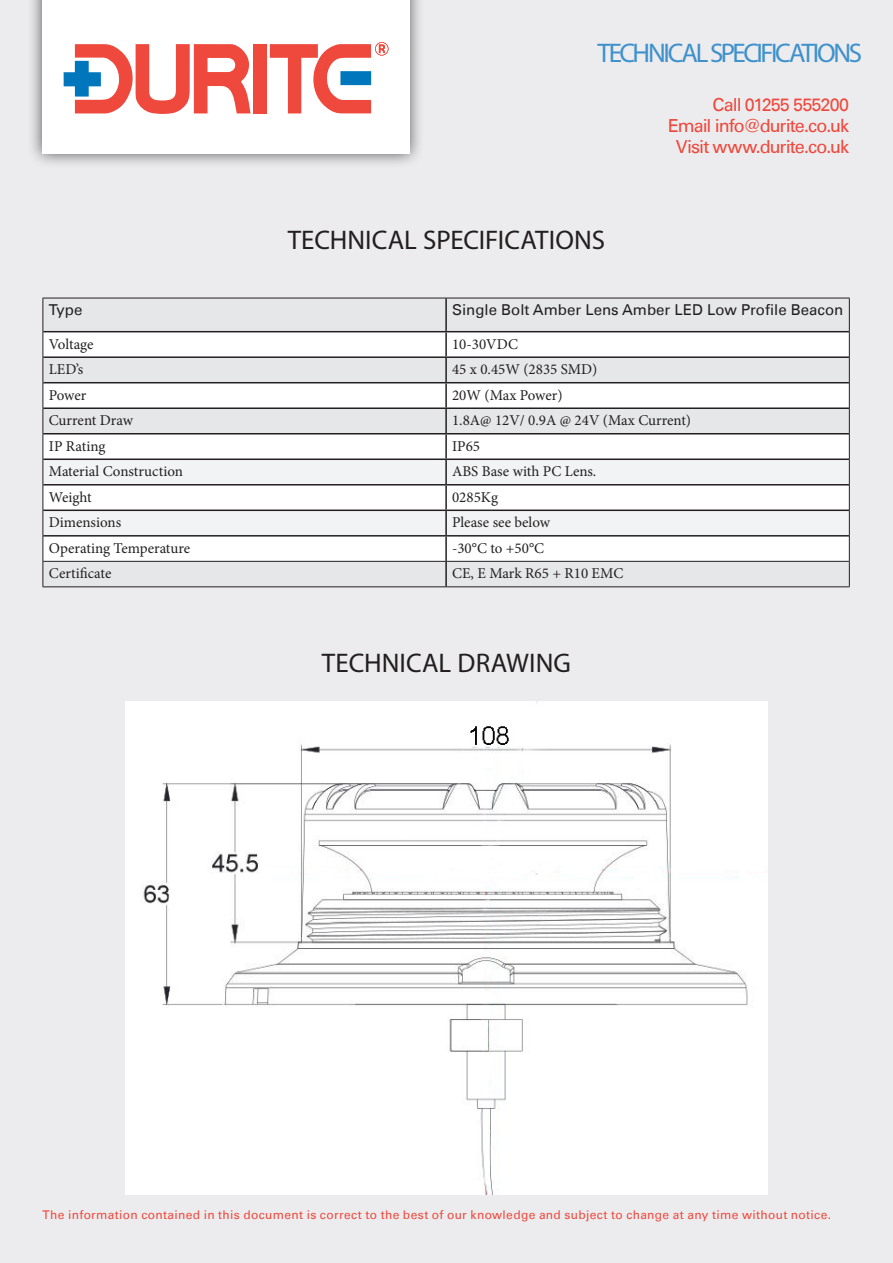
<style>
.page{position:relative;width:893px;height:1263px;background:#ececee}
.page>*{position:absolute;margin:0;border:0;box-sizing:border-box;transform-origin:0 0}
.t1{font:27px "Myriad Pro";color:#231f20}
.t2{font:27px "Myriad Pro";letter-spacing:-.085em;color:#3e91cc}
.t3{font:18px "Univers Com 55 Roman";letter-spacing:-.05em;color:#ef483c}
.t4{font:15px "Minion Pro";color:#231f20}
.t5{font:15px "Univers Com 55 Roman";color:#231f20}
.t6{font:12px "Univers Com 55 Roman";letter-spacing:.03em;color:#ef483c}
</style>
<div class="page">
<div style="left:27px;top:0;width:398px;height:169px;background:#231f20;opacity:.75"></div>
<div style="left:42px;top:0;width:367px;height:154px;background:#fff"></div>
<div style="left:253px;top:44px;width:13px;height:69px;background:#ef483c"></div>
<svg style="left:270px;top:42px;width:118px;height:71px"></svg>
<svg style="left:64px;top:44px;width:187px;height:70px"></svg>
<hr style="left:445px;top:298px;width:2px;height:33px;background:#231f20">
<hr style="left:43px;top:331px;width:403px;height:1px;background:#231f20">
<hr style="left:446px;top:331px;width:403px;height:1px;background:#231f20">
<hr style="left:43px;top:298px;width:403px;height:1px;background:#231f20">
<hr style="left:43px;top:298px;width:1px;height:34px;background:#231f20">
<hr style="left:446px;top:298px;width:404px;height:1px;background:#231f20">
<hr style="left:849px;top:298px;width:1px;height:34px;background:#231f20">
<svg style="left:43px;top:332px;width:807px;height:254px"></svg>
<hr style="left:43px;top:586px;width:403px;height:1px;background:#231f20">
<hr style="left:446px;top:586px;width:404px;height:1px;background:#231f20">
<img style="left:126px;top:702px;width:641px;height:493px">
<p class="t2" style="left:597px;top:36px;width:266px">TECHNICAL SPECIFICATIONS</p>
<p class="t1" style="left:288px;top:224px;width:319px">TECHNICAL SPECIFICATIONS</p>
<p class="t3" style="left:713px;top:94px;width:138px">Call 01255 555200</p>
<p class="t3" style="left:668px;top:115px;width:183px">Email info@durite.co.uk</p>
<p class="t3" style="left:676px;top:136px;width:175px">Visit www.durite.co.uk</p>
<p class="t5" style="left:49px;top:301px;width:35px">Type</p>
<p class="t5" style="left:452px;top:301px;width:393px">Single Bolt Amber Lens Amber LED Low Profile Beacon</p>
<p class="t4" style="left:49px;top:334px;width:46px">Voltage</p>
<p class="t4" style="left:452px;top:334px;width:67px">10-30VDC</p>
<p class="t4" style="left:49px;top:359px;width:36px">LED’s</p>
<p class="t4" style="left:452px;top:359px;width:147px">45 x 0.45W (2835 SMD)</p>
<p class="t4" style="left:49px;top:385px;width:39px">Power</p>
<p class="t4" style="left:452px;top:385px;width:112px">20W (Max Power)</p>
<p class="t4" style="left:49px;top:410px;width:86px">Current Draw</p>
<p class="t4" style="left:452px;top:410px;width:241px">1.8A@ 12V/ 0.9A @ 24V (Max Current)</p>
<p class="t4" style="left:49px;top:436px;width:58px">IP Rating</p>
<p class="t4" style="left:452px;top:436px;width:29px">IP65</p>
<p class="t4" style="left:49px;top:461px;width:136px">Material Construction</p>
<p class="t4" style="left:452px;top:461px;width:146px">ABS Base with PC Lens.</p>
<p class="t4" style="left:49px;top:487px;width:44px">Weight</p>
<p class="t4" style="left:452px;top:487px;width:47px">0285Kg</p>
<p class="t4" style="left:49px;top:512px;width:74px">Dimensions</p>
<p class="t4" style="left:452px;top:512px;width:99px">Please see below</p>
<p class="t4" style="left:49px;top:538px;width:143px">Operating Temperature</p>
<p class="t4" style="left:452px;top:538px;width:94px">-30°C to +50°C</p>
<p class="t4" style="left:49px;top:563px;width:64px">Certificate</p>
<p class="t4" style="left:452px;top:563px;width:173px">CE, E Mark R65 + R10 EMC</p>
<p class="t1" style="left:322px;top:646px;width:250px">TECHNICAL DRAWING</p>
<p class="t6" style="left:43px;top:1208px;width:790px">The information contained in this document is correct to the best of our knowledge and subject to change at any time without notice.</p>
</div>
